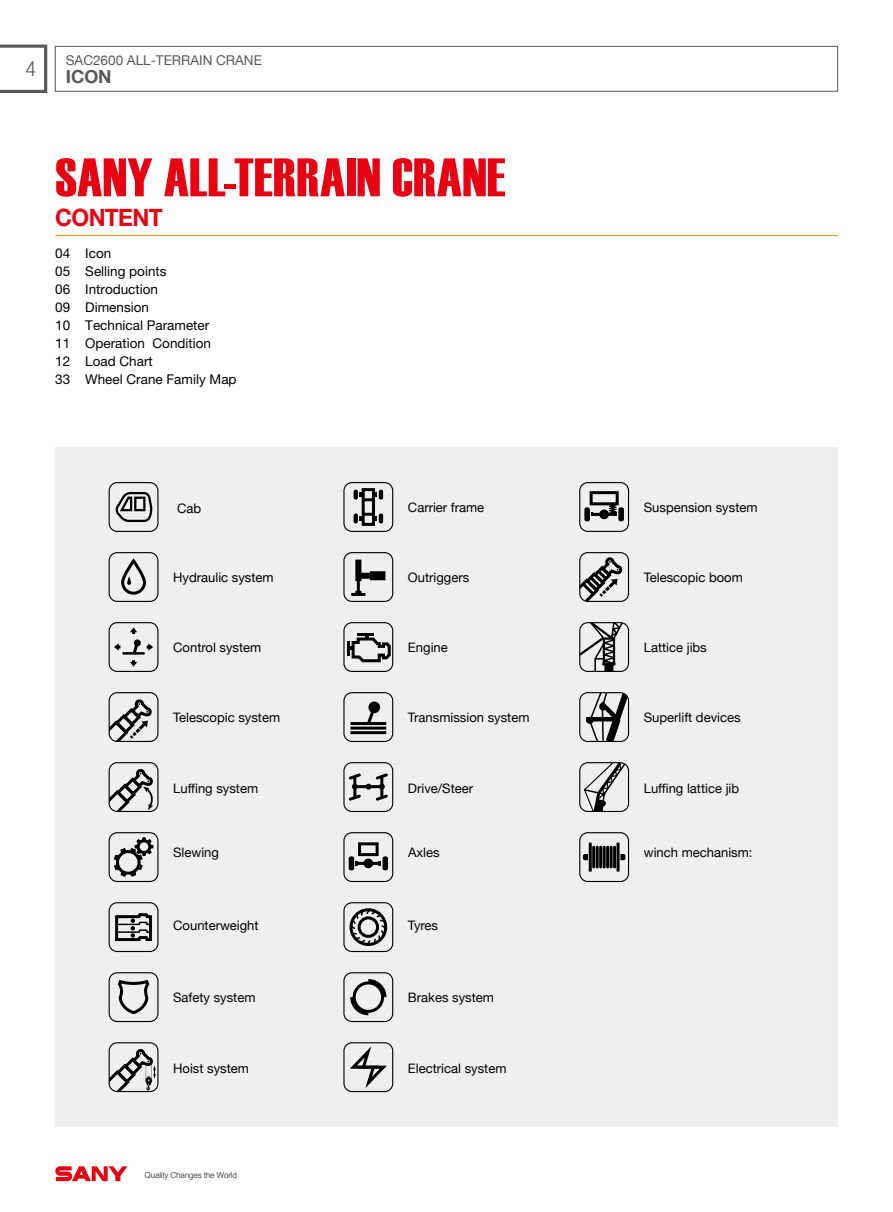
<style>
.page{position:relative;width:893px;height:1212px;background:#fff}
.page>*{position:absolute;margin:0;border:0;box-sizing:border-box;transform-origin:0 0}
.t1{font:54.15px "Haettenschweiler";letter-spacing:.01em;color:#e60012;scale:1.05 1}
.t2{font:700 24px "Helvetica Neue LT Pro";letter-spacing:-.03em;color:#e60012;scale:.95 1}
.t3{font:300 21px "Helvetica";color:#595757;scale:.9 1}
.t4{font:700 18px "Helvetica Neue";color:#595757}
.t5{font:13.5px/18px "Helvetica Neue LT Pro";color:#000}
.t6{font:13.5px "Helvetica Neue";color:#595757}
.t7{font:13.05px "Helvetica Neue";color:#000}
.t8{font:8.25px "Helvetica";letter-spacing:-.03em;color:#595757}
</style>
<div class="page">
<svg style="left:55px;top:1166px;width:73px;height:15px"></svg>
<div style="left:55px;top:46px;width:783px;height:45px;border:1px solid #595757"></div>
<svg style="left:0;top:45px;width:47px;height:48px"></svg>
<div style="left:55px;top:447px;width:783px;height:680px;background:#efefef"></div>
<hr style="left:55px;top:235px;width:783px;height:1px;background:#f18d00">
<div style="left:362px;top:488px;width:13px;height:38px;border:3px solid #000"></div>
<svg style="left:354px;top:490px;width:4px;height:10px"></svg>
<hr style="left:379px;top:490px;width:4px;height:10px;background:#000;border-radius:2px">
<svg style="left:354px;top:513px;width:4px;height:10px"></svg>
<hr style="left:379px;top:513px;width:4px;height:10px;background:#000;border-radius:2px">
<svg style="left:359px;top:492px;width:18px;height:9px"></svg>
<svg style="left:359px;top:513px;width:18px;height:8px"></svg>
<div style="left:343px;top:482px;width:50px;height:50px;border:1px solid #000;border-radius:8px"></div>
<hr style="left:357px;top:579px;width:3px;height:15px;background:#000">
<div style="left:355px;top:560px;width:6px;height:21px;background:#000"></div>
<div style="left:358px;top:573px;width:12px;height:6px;background:#000"></div>
<div style="left:370px;top:571px;width:15px;height:9px;background:#000"></div>
<hr style="left:351px;top:593px;width:14px;height:3px;background:#000">
<div style="left:343px;top:552px;width:50px;height:50px;border:1px solid #000;border-radius:8px"></div>
<hr style="left:358px;top:633px;width:16px;height:3px;background:#000">
<hr style="left:347px;top:641px;width:3px;height:15px;background:#000">
<svg style="left:350px;top:636px;width:41px;height:27px"></svg>
<div style="left:343px;top:622px;width:50px;height:50px;border:1px solid #000;border-radius:8px"></div>
<svg style="left:367px;top:709px;width:11px;height:13px"></svg>
<div style="left:368px;top:701px;width:12px;height:12px;background:#000;border-radius:50%"></div>
<hr style="left:350px;top:722px;width:36px;height:3px;background:#000">
<hr style="left:350px;top:726px;width:36px;height:3px;background:#000">
<hr style="left:350px;top:731px;width:36px;height:3px;background:#000">
<div style="left:343px;top:692px;width:50px;height:50px;border:1px solid #000;border-radius:8px"></div>
<svg style="left:349px;top:773px;width:39px;height:28px"></svg>
<div style="left:343px;top:762px;width:50px;height:50px;border:1px solid #000;border-radius:8px"></div>
<div style="left:349px;top:856px;width:5px;height:14px;background:#000;border-radius:2px"></div>
<div style="left:382px;top:856px;width:6px;height:14px;background:#000;border-radius:2px"></div>
<hr style="left:356px;top:862px;width:25px;height:3px;background:#000">
<div style="left:358px;top:842px;width:21px;height:14px;border:3px solid #000"></div>
<div style="left:363px;top:858px;width:10px;height:10px;background:#040000;border-radius:50%"></div>
<div style="left:343px;top:832px;width:50px;height:50px;border:1px solid #000;border-radius:8px"></div>
<div style="left:349px;top:908px;width:38px;height:38px;border:3px solid #000;border-radius:50%"></div>
<svg style="left:350px;top:909px;width:37px;height:36px"></svg>
<div style="left:343px;top:902px;width:50px;height:50px;border:1px solid #000;border-radius:8px"></div>
<svg style="left:350px;top:979px;width:37px;height:37px"></svg>
<div style="left:343px;top:972px;width:50px;height:50px;border:1px solid #000;border-radius:8px"></div>
<svg style="left:346px;top:1044px;width:44px;height:49px"></svg>
<div style="left:343px;top:1042px;width:50px;height:50px;border:1px solid #000;border-radius:8px"></div>
<svg style="left:115px;top:492px;width:38px;height:30px"></svg>
<div style="left:134px;top:497px;width:11px;height:14px;border:2px solid #000"></div>
<div style="left:109px;top:482px;width:49px;height:50px;border:1px solid #000;border-radius:8px"></div>
<div style="left:121px;top:559px;width:25px;height:36px;border:3px solid #000;border-radius:11px"></div>
<svg style="left:127px;top:576px;width:4px;height:9px"></svg>
<div style="left:109px;top:552px;width:49px;height:50px;border:1px solid #000;border-radius:8px"></div>
<hr style="left:122px;top:652px;width:23px;height:3px;background:#000">
<svg style="left:130px;top:627px;width:7px;height:7px"></svg>
<svg style="left:130px;top:640px;width:11px;height:27px"></svg>
<svg style="left:147px;top:643px;width:6px;height:8px"></svg>
<svg style="left:114px;top:643px;width:6px;height:8px"></svg>
<div style="left:109px;top:622px;width:49px;height:50px;border:1px solid #000;border-radius:8px"></div>
<svg style="left:114px;top:837px;width:39px;height:40px"></svg>
<div style="left:109px;top:832px;width:49px;height:50px;border:1px solid #000;border-radius:8px"></div>
<svg style="left:115px;top:913px;width:37px;height:29px"></svg>
<div style="left:109px;top:902px;width:49px;height:50px;border:1px solid #000;border-radius:8px"></div>
<svg style="left:117px;top:980px;width:33px;height:35px"></svg>
<div style="left:109px;top:972px;width:49px;height:50px;border:1px solid #000;border-radius:8px"></div>
<svg style="left:109px;top:696px;width:46px;height:44px"></svg>
<div style="left:109px;top:692px;width:49px;height:50px;border:1px solid #000;border-radius:8px"></div>
<div style="left:584px;top:507px;width:6px;height:14px;background:#000;border-radius:2px"></div>
<div style="left:618px;top:507px;width:6px;height:14px;background:#000;border-radius:2px"></div>
<hr style="left:592px;top:513px;width:25px;height:3px;background:#000">
<div style="left:599px;top:509px;width:10px;height:10px;background:#040000;border-radius:50%"></div>
<svg style="left:604px;top:505px;width:18px;height:11px"></svg>
<div style="left:590px;top:491px;width:29px;height:14px;border:3px solid #000"></div>
<div style="left:579px;top:482px;width:50px;height:50px;border:1px solid #000;border-radius:8px"></div>
<svg style="left:581px;top:554px;width:44px;height:46px"></svg>
<div style="left:579px;top:552px;width:50px;height:50px;border:1px solid #000;border-radius:8px"></div>
<svg style="left:583px;top:854px;width:5px;height:6px"></svg>
<svg style="left:620px;top:854px;width:6px;height:6px"></svg>
<hr style="left:589px;top:843px;width:3px;height:28px;background:#000">
<hr style="left:617px;top:843px;width:3px;height:28px;background:#000">
<hr style="left:613px;top:847px;width:3px;height:20px;background:#000">
<hr style="left:610px;top:847px;width:3px;height:20px;background:#000">
<hr style="left:606px;top:847px;width:3px;height:20px;background:#000">
<hr style="left:603px;top:847px;width:3px;height:20px;background:#000">
<hr style="left:599px;top:847px;width:3px;height:20px;background:#000">
<hr style="left:596px;top:847px;width:3px;height:20px;background:#000">
<hr style="left:592px;top:847px;width:3px;height:20px;background:#000">
<div style="left:579px;top:832px;width:50px;height:50px;border:1px solid #000;border-radius:8px"></div>
<svg style="left:583px;top:764px;width:44px;height:46px"></svg>
<div style="left:579px;top:762px;width:50px;height:50px;border:1px solid #000;border-radius:8px"></div>
<svg style="left:581px;top:624px;width:44px;height:46px"></svg>
<div style="left:579px;top:622px;width:50px;height:50px;border:1px solid #000;border-radius:8px"></div>
<svg style="left:586px;top:694px;width:41px;height:46px"></svg>
<div style="left:579px;top:692px;width:50px;height:50px;border:1px solid #000;border-radius:8px"></div>
<div style="left:109px;top:1042px;width:49px;height:50px;border:1px solid #000;border-radius:8px"></div>
<svg style="left:109px;top:766px;width:47px;height:45px"></svg>
<div style="left:109px;top:762px;width:49px;height:50px;border:1px solid #000;border-radius:8px"></div>
<svg style="left:109px;top:1046px;width:47px;height:45px"></svg>
<h3 class="t3" style="left:26px;top:51px;width:13px">4</h3>
<p class="t6" style="left:66px;top:50px;width:198px">SAC2600 all-terrain c rane</p>
<h3 class="t4" style="left:66px;top:62px;width:47px">ICON</h3>
<h1 class="t1" style="left:55px;top:146px;width:364px">SANY ALL-TERRAIN CRANE</h1>
<h2 class="t2" style="left:55px;top:203px;width:115px">CONTENT</h2>
<p class="t5" style="left:55px;top:244px;width:183px">04 Icon<br>05 Selling points<br>06 Introduction<br>09 Dimension<br>10 Technical Parameter<br>11 Operation Condition<br>12 Load Chart<br>33 Wheel Crane Family Map</p>
<p class="t7" style="left:177px;top:499px;width:26px">Cab</p>
<p class="t7" style="left:408px;top:498px;width:78px">Carrier frame</p>
<p class="t7" style="left:173px;top:568px;width:102px">Hydraulic system</p>
<p class="t7" style="left:408px;top:568px;width:63px">Outriggers</p>
<p class="t7" style="left:173px;top:638px;width:90px">Control system</p>
<p class="t7" style="left:408px;top:638px;width:41px">Engine</p>
<p class="t7" style="left:173px;top:708px;width:108px">Telescopic system</p>
<p class="t7" style="left:408px;top:708px;width:123px">Transmission system</p>
<p class="t7" style="left:173px;top:779px;width:87px">Luffing system</p>
<p class="t7" style="left:408px;top:779px;width:67px">Drive/Steer</p>
<p class="t7" style="left:173px;top:843px;width:47px">Slewing</p>
<p class="t7" style="left:408px;top:843px;width:33px">Axles</p>
<p class="t7" style="left:173px;top:916px;width:87px">Counterweight</p>
<p class="t7" style="left:408px;top:916px;width:32px">Tyres</p>
<p class="t7" style="left:173px;top:988px;width:84px">Safety system</p>
<p class="t7" style="left:408px;top:988px;width:87px">Brakes system</p>
<p class="t7" style="left:173px;top:1059px;width:77px">Hoist system</p>
<p class="t7" style="left:408px;top:1059px;width:100px">Electrical system</p>
<p class="t8" style="left:145px;top:1169px;width:94px">Quality Changes the World</p>
<p class="t7" style="left:644px;top:498px;width:115px">Suspension system</p>
<p class="t7" style="left:644px;top:568px;width:101px">Telescopic boom</p>
<p class="t7" style="left:644px;top:638px;width:65px">Lattice jibs</p>
<p class="t7" style="left:644px;top:708px;width:98px">Superlift devices</p>
<p class="t7" style="left:644px;top:779px;width:97px">Luffing lattice jib</p>
<p class="t7" style="left:644px;top:843px;width:110px">winch mechanism:</p>
</div>
